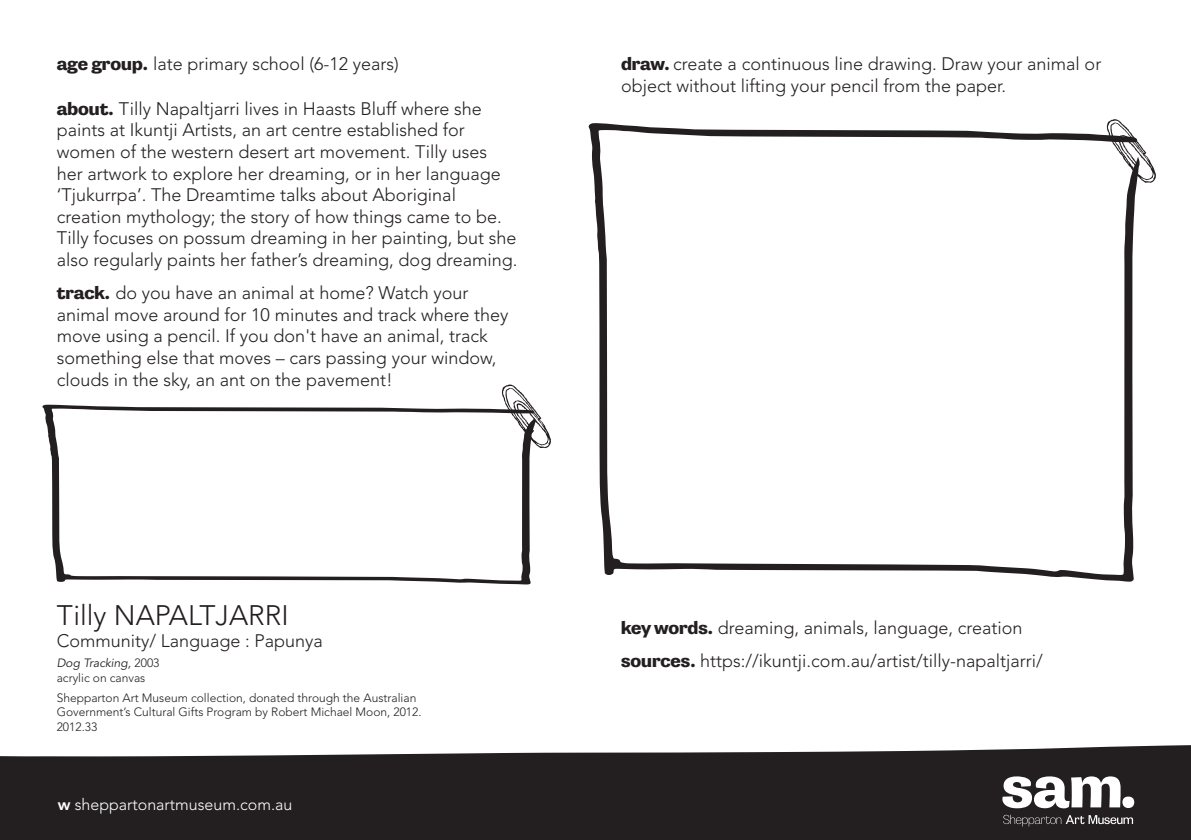
<style>
.page{position:relative;width:1191px;height:840px;background:#fff}
.page>*{position:absolute;margin:0;border:0;box-sizing:border-box;transform-origin:0 0}
.t1{font:300 28px "Avenir LT Std";color:#231f20}
.t2{font:300 18px/21.6px "Avenir LT Std";color:#231f20}
.t3{font:300 16px "Avenir LT Std";color:#fff}
.t4{font:300 12px/14.4px "Avenir LT Std";color:#231f20}
.t5{font:italic 12px "Avenir LT Std";color:#231f20}
.s1{font-family:"sam Display";font-weight:800}
.s2{font-weight:300;font-style:normal}
.s3{font-weight:800}
</style>
<div class="page">
<svg style="left:0;top:745px;width:1191px;height:94px;background:#353232"></svg>
<div style="left:1122px;top:796px;width:12px;height:11px;background:#fff;border-radius:50%"></div>
<svg style="left:1002px;top:776px;width:118px;height:31px"></svg>
<svg style="left:1003px;top:814px;width:130px;height:12px;background:#4c494a"></svg>
<svg style="left:588px;top:123px;width:549px;height:459px"></svg>
<svg style="left:1106px;top:119px;width:50px;height:64px"></svg>
<svg style="left:42px;top:404px;width:489px;height:181px"></svg>
<svg style="left:501px;top:384px;width:50px;height:64px"></svg>
<p class="t2" style="left:57px;top:53px;width:344px"><span class="s1">age group.</span> late primary school (6-12 years)</p>
<p class="t2" style="left:57px;top:98px;width:462px"><span class="s1">about.</span> Tilly Napaltjarri lives in Haasts Bluff where she paints at Ikuntji Artists, an art centre established for women of the western desert art movement. Tilly uses her artwork to explore her dreaming, or in her language ‘Tjukurrpa’. The Dreamtime talks about Aboriginal creation mythology; the story of how things came to be.<br>Tilly focuses on possum dreaming in her painting, but she also regularly paints her father’s dreaming, dog dreaming.</p>
<p class="t2" style="left:57px;top:282px;width:453px"><span class="s1">track.</span> do you have an animal at home? Watch your animal move around for 10 minutes and track where they move using a pencil. If you don't have an animal, track something else that moves – cars passing your window, clouds in the sky, an ant on the pavement!</p>
<p class="t1" style="left:57px;top:599px;width:233px">Tilly NAPALTJARRI</p>
<p class="t2" style="left:57px;top:629px;width:268px">Community/ Language : Papunya</p>
<p class="t5" style="left:57px;top:655px;width:104px">Dog Tracking, <span class="s2">2003</span></p>
<p class="t4" style="left:57px;top:670px;width:90px">acrylic on canvas</p>
<p class="t4" style="left:57px;top:690px;width:366px">Shepparton Art Museum collection, donated through the Australian<br>Government’s Cultural Gifts Program by Robert Michael Moon, 2012.</p>
<p class="t4" style="left:57px;top:718px;width:42px">2012.33</p>
<p class="t3" style="left:58px;top:794px;width:236px"><span class="s3">w</span> sheppartonartmuseum.com.au</p>
<p class="t2" style="left:621px;top:53px;width:482px"><span class="s1">draw.</span> create a continuous line drawing. Draw your animal or object without lifting your pencil from the paper.</p>
<p class="t2" style="left:621px;top:617px;width:403px"><span class="s1">key words.</span> dreaming, animals, language, creation</p>
<p class="t2" style="left:621px;top:650px;width:423px"><span class="s1">sources.</span> https://ikuntji.com.au/artist/tilly-napaltjarri/</p>
</div>
